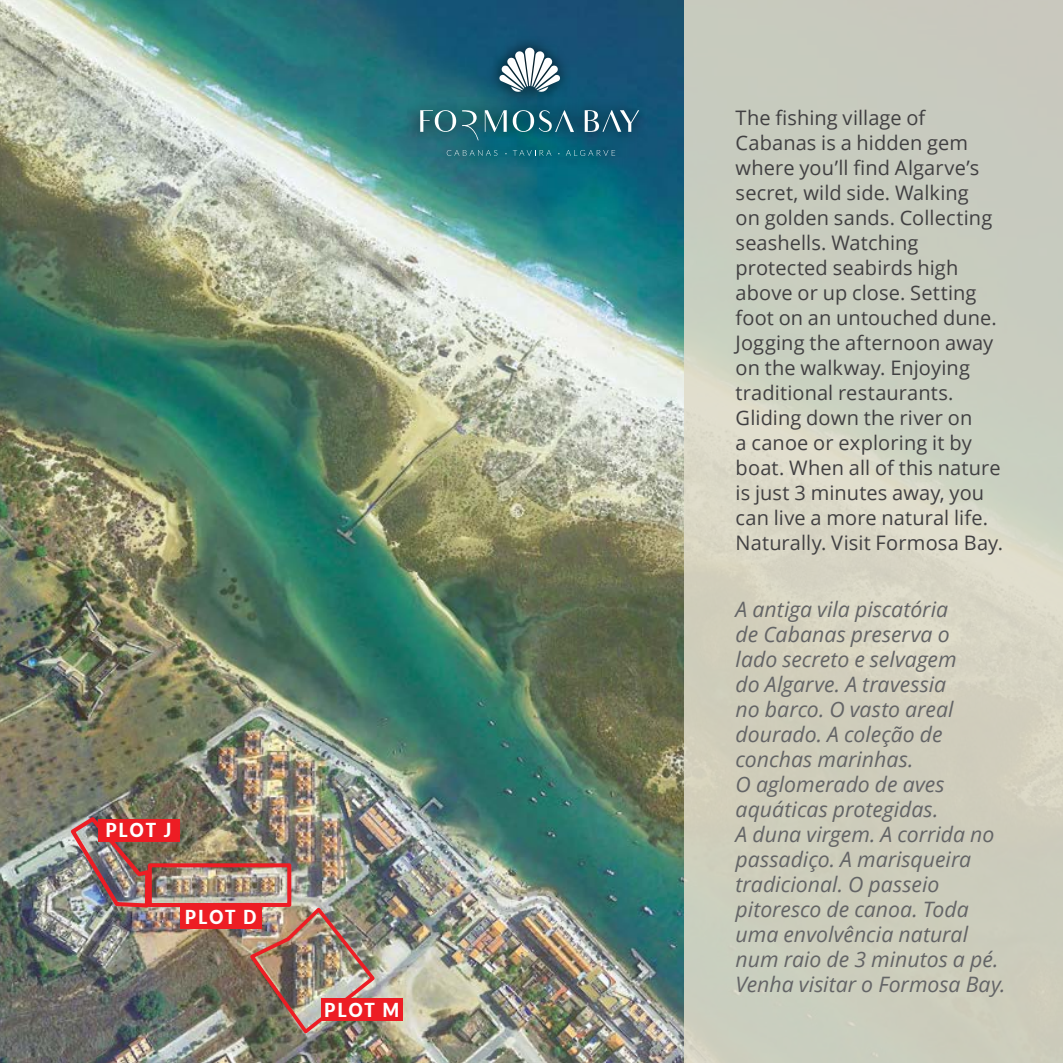
<style>
.page{position:relative;width:1063px;height:1063px;background:#fff}
.page>*{position:absolute;margin:0;border:0;box-sizing:border-box;transform-origin:0 0}
.t1{font:italic 21.25px/25px "Open Sans";color:#636466}
.t2{font:20px/25px "Open Sans";letter-spacing:.005em;color:#414042}
.t3{font:900 19.25px "Lato";letter-spacing:.115em;color:#fff;scale:.9 1}
</style>
<div class="page">
<img style="left:0;top:0;width:684px;height:1063px">
<svg style="left:684px;top:0;width:379px;height:1063px;background:#cdcebf"></svg>
<img style="left:247px;top:904px;width:131px;height:133px">
<img style="left:67px;top:814px;width:84px;height:96px">
<div style="left:98px;top:819px;width:81px;height:23px;background:#ed1d24"></div>
<div style="left:148px;top:863px;width:143px;height:44px;border:4px solid #ed1d24"></div>
<div style="left:180px;top:906px;width:81px;height:22px;background:#ed1d24"></div>
<div style="left:321px;top:999px;width:82px;height:22px;background:#ed1d24"></div>
<div style="left:406px;top:35px;width:245px;height:135px;background:#000;opacity:.75"></div>
<svg style="left:420px;top:110px;width:36px;height:22px"></svg>
<svg style="left:485px;top:110px;width:22px;height:22px"></svg>
<svg style="left:462px;top:110px;width:17px;height:30px"></svg>
<svg style="left:513px;top:110px;width:61px;height:22px"></svg>
<svg style="left:585px;top:110px;width:54px;height:22px"></svg>
<svg style="left:499px;top:48px;width:62px;height:44px"></svg>
<svg style="left:447px;top:150px;width:50px;height:6px"></svg>
<svg style="left:513px;top:150px;width:38px;height:6px"></svg>
<svg style="left:566px;top:150px;width:49px;height:6px"></svg>
<p class="t3" style="left:106px;top:819px;width:74px">PLOT J</p>
<p class="t3" style="left:185px;top:905px;width:80px">PLOT D</p>
<p class="t3" style="left:325px;top:998px;width:84px">PLOT M</p>
<p class="t2" style="left:736px;top:105px;width:269px">The fishing village of<br>Cabanas is a hidden gem where you’ll find Algarve’s secret, wild side. Walking<br>on golden sands. Collecting seashells. Watching protected seabirds high above or up close. Setting foot on an untouched dune.<br>Jogging the afternoon away on the walkway. Enjoying traditional restaurants.<br>Gliding down the river on<br>a canoe or exploring it by boat. When all of this nature is just 3 minutes away, you can live a more natural life.<br>Naturally. Visit Formosa Bay.</p>
<p class="t1" style="left:736px;top:596px;width:272px">A antiga vila piscatória<br>de Cabanas preserva o<br>lado secreto e selvagem<br>do Algarve. A travessia<br>no barco. O vasto areal dourado. A coleção de conchas marinhas.<br>O aglomerado de aves aquáticas protegidas.<br>A duna virgem. A corrida no passadiço. A marisqueira tradicional. O passeio pitoresco de canoa. Toda uma envolvência natural num raio de 3 minutos a pé.<br>Venha visitar o Formosa Bay.</p>
</div>
